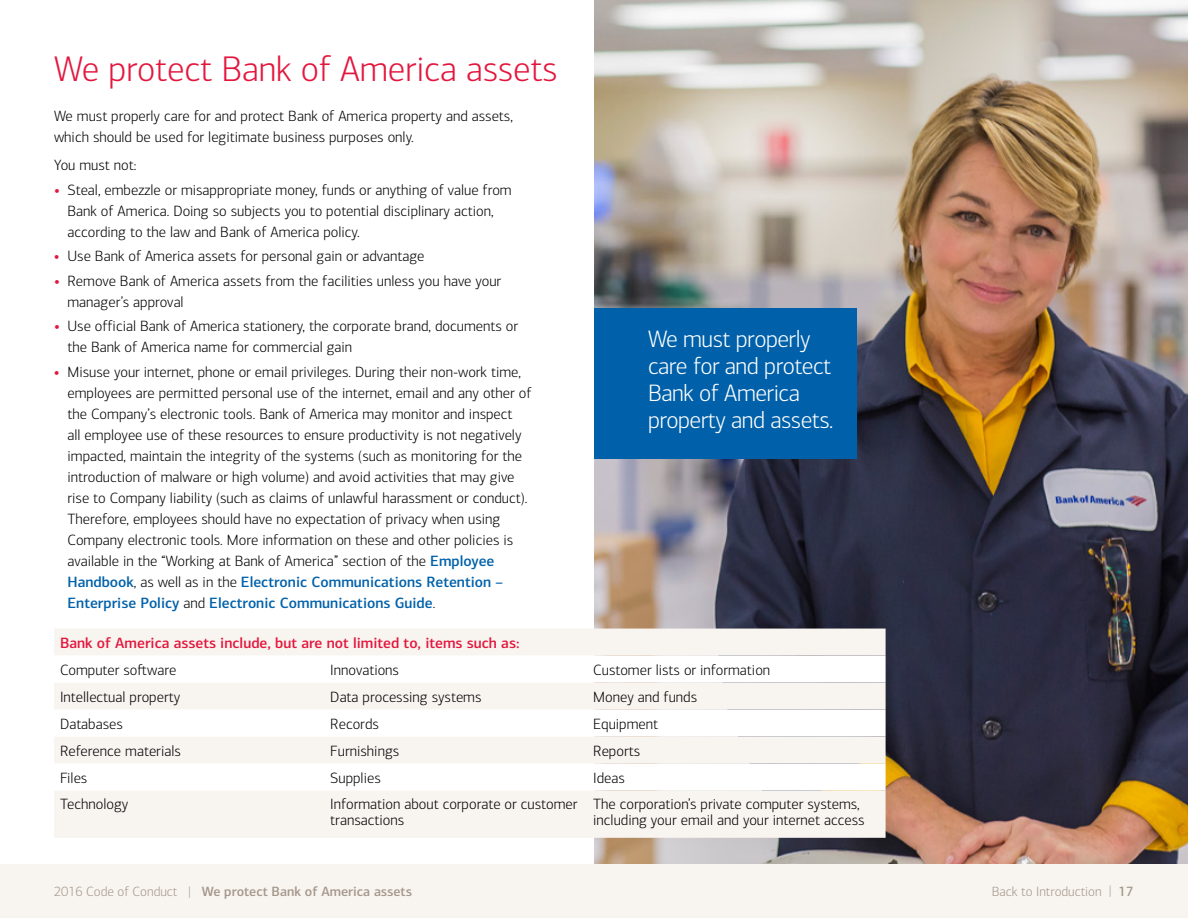
<style>
.page{position:relative;width:1188px;height:918px;background:#fff}
.page>*{position:absolute;margin:0;border:0;box-sizing:border-box;transform-origin:0 0}
.t1{font:300 36px "Connections";letter-spacing:-.005em;color:#e3173e}
.t2{font:300 24px/27px "Connections";letter-spacing:-.02em;color:#fff}
.t3{font:300 15px/21px "Connections";color:#000}
.t4{font:500 15px "Connections";color:#e3173e}
.t5{font:500 13.5px "Connections";color:#a5978a}
.t6{font:300 13.5px "Connections";color:#a5978a}
.s1{font-weight:700;color:#e3173e}
.s2{font-weight:500;color:#0061aa}
.s3{font-weight:300}
</style>
<div class="page">
<div style="left:0;top:864px;width:1188px;height:54px;background:#f8f4f0"></div>
<img style="left:594px;top:0;width:594px;height:864px">
<div style="left:594px;top:309px;width:262px;height:150px;background:#0061aa"></div>
<div style="left:54px;top:629px;width:832px;height:209px;background:#f8f4f0"></div>
<svg style="left:54px;top:656px;width:832px;height:135px"></svg>
<h1 class="t1" style="left:54px;top:48px;width:505px">We protect Bank of America assets</h1>
<p class="t3" style="left:54px;top:106px;width:460px">We must properly care for and protect Bank of America property and assets, which should be used for legitimate business purposes only.</p>
<p class="t3" style="left:54px;top:155px;width:84px">You must not:</p>
<p class="t3" style="left:67px;top:179px;width:446px;text-indent:-13px"><span class="s1">•</span> Steal, embezzle or misappropriate money, funds or anything of value from<br>Bank of America. Doing so subjects you to potential disciplinary action, according to the law and Bank of America policy.</p>
<p class="t3" style="left:54px;top:246px;width:372px"><span class="s1">•</span> Use Bank of America assets for personal gain or advantage</p>
<p class="t3" style="left:68px;top:270px;width:435px;text-indent:-14px"><span class="s1">•</span> Remove Bank of America assets from the facilities unless you have your manager’s approval</p>
<p class="t3" style="left:67px;top:316px;width:452px;text-indent:-13px"><span class="s1">•</span> Use official Bank of America stationery, the corporate brand, documents or the Bank of America name for commercial gain</p>
<p class="t3" style="left:68px;top:361px;width:466px;text-indent:-14px"><span class="s1">•</span> Misuse your internet, phone or email privileges. During their non-work time, employees are permitted personal use of the internet, email and any other of the Company’s electronic tools. Bank of America may monitor and inspect<br>all employee use of these resources to ensure productivity is not negatively impacted, maintain the integrity of the systems (such as monitoring for the introduction of malware or high volume) and avoid activities that may give rise to Company liability (such as claims of unlawful harassment or conduct).<br>Therefore, employees should have no expectation of privacy when using Company electronic tools. More information on these and other policies is available in the “Working at Bank of America” section of the <span class="s2">Employee Handbook</span>, as well as in the <span class="s2">Electronic Communications Retention – Enterprise Policy</span> and <span class="s2">Electronic Communications Guide</span>.</p>
<h2 class="t2" style="left:648px;top:326px;width:187px">We must properly care for and protect<br>Bank of America property and assets.</h2>
<p class="t4" style="left:60px;top:633px;width:461px">Bank of America assets include, but are not limited to, items such as:</p>
<p class="t3" style="left:60px;top:659px;width:118px">Computer software</p>
<p class="t3" style="left:330px;top:659px;width:70px">Innovations</p>
<p class="t3" style="left:593px;top:659px;width:179px">Customer lists or information</p>
<p class="t3" style="left:60px;top:686px;width:122px">Intellectual property</p>
<p class="t3" style="left:330px;top:686px;width:153px">Data processing systems</p>
<p class="t3" style="left:593px;top:686px;width:105px">Money and funds</p>
<p class="t3" style="left:60px;top:713px;width:64px">Databases</p>
<p class="t3" style="left:330px;top:713px;width:50px">Records</p>
<p class="t3" style="left:593px;top:713px;width:66px">Equipment</p>
<p class="t3" style="left:60px;top:740px;width:122px">Reference materials</p>
<p class="t3" style="left:330px;top:740px;width:70px">Furnishings</p>
<p class="t3" style="left:593px;top:740px;width:48px">Reports</p>
<p class="t3" style="left:60px;top:767px;width:29px">Files</p>
<p class="t3" style="left:330px;top:767px;width:52px">Supplies</p>
<p class="t3" style="left:593px;top:767px;width:33px">Ideas</p>
<p class="t3" style="left:60px;top:793px;width:70px">Technology</p>
<p class="t3" style="left:330px;top:795px;width:249px;line-height:16.5px">Information about corporate or customer transactions</p>
<p class="t3" style="left:593px;top:795px;width:273px;line-height:16.5px">The corporation’s private computer systems, including your email and your internet access</p>
<p class="t6" style="left:992px;top:884px;width:122px">Back to Introduction |</p>
<p class="t5" style="left:54px;top:883px;width:360px"><span class="s3">2016 Code of Conduct |</span> We protect Bank of America assets</p>
<p class="t5" style="left:1119px;top:883px;width:17px">17</p>
</div>
